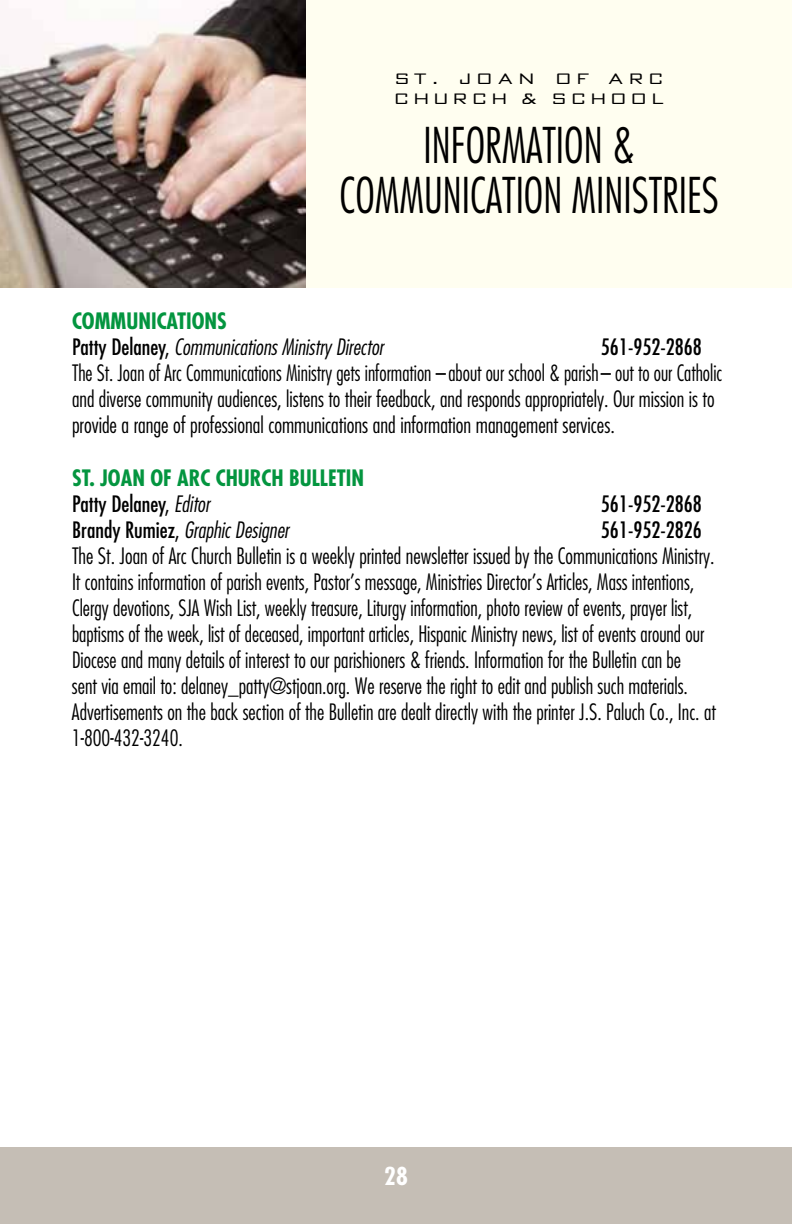
<style>
.page{position:relative;width:792px;height:1224px;background:#fff}
.page>*{position:absolute;margin:0;border:0;box-sizing:border-box;transform-origin:0 0}
.t1{font:300 condensed 48px/50px "Futura";color:#000;text-align:center;scale:.91 1}
.t2{font:700 condensed 24px "Futura";color:#fff}
.t3{font:300 condensed 22px/26px "Futura";color:#000}
.t4{font:300 condensed 22px/26px "Futura";color:#000;scale:.93 1}
.t5{font:italic 300 condensed 22px/26px "Futura";color:#000}
.t6{font:700 condensed 22px/26px "Futura";color:#03953f}
.t7{font:condensed 22px "Futura";color:#000}
.t8{font:15px/20px "Bank Gothic";letter-spacing:.36em;color:#000;text-align:right;scale:1.18 1}
.s1{font-weight:700;font-style:normal;color:#03953f}
.s2{font-weight:400;font-style:normal}
.s3{font-weight:400;color:#000}
.s4{font-weight:300;font-style:italic;color:#000}
</style>
<div class="page">
<div style="left:0;top:0;width:792px;height:288px;background:#fffef0"></div>
<img style="left:0;top:0;width:306px;height:288px">
<div style="left:0;top:1148px;width:792px;height:76px;background:#c5beb5"></div>
<p class="t8" style="left:395px;top:68px;width:229px">ARC<br>CHURCH &amp; SCHOOL</p>
<h1 class="t1" style="left:339px;top:120px;width:419px">INFORMATION &amp;<br>COMMUNICATION MINISTRIES</h1>
<p class="t8" style="left:396px;top:68px;width:118px">ST. JOAN</p>
<p class="t8" style="left:556px;top:68px;width:29px">O F</p>
<p class="t5" style="left:72px;top:308px;width:313px"><span class="s1">COMMUNICATIONS<br></span><span class="s2">Patty Delaney,</span> Communications Ministry Director</p>
<p class="t7" style="left:601px;top:334px;width:103px">561-952-2868</p>
<p class="t4" style="left:72px;top:360px;width:701px">The St. Joan of Arc Communications Ministry gets information – about our school &amp; parish– out to our Catholic and diverse community audiences, listens to their feedback, and responds appropriately. Our mission is to provide a range of professional communications and information management services.</p>
<p class="t6" style="left:72px;top:465px;width:294px">ST. JOAN OF ARC CHURCH BULLETIN<br><span class="s3">Patty Delaney,</span> <span class="s4">Editor</span></p>
<p class="t7" style="left:601px;top:491px;width:103px">561-952-2868</p>
<p class="t5" style="left:72px;top:517px;width:218px"><span class="s2">Brandy Rumiez,</span> Graphic Designer</p>
<p class="t7" style="left:601px;top:517px;width:103px">561-952-2826</p>
<p class="t3" style="left:72px;top:543px;width:645px">The St. Joan of Arc Church Bulletin is a weekly printed newsletter issued by the Communications Ministry.<br>It contains information of parish events, Pastor’s message, Ministries Director’s Articles, Mass intentions, Clergy devotions, SJA Wish List, weekly treasure, Liturgy information, photo review of events, prayer list, baptisms of the week, list of deceased, important articles, Hispanic Ministry news, list of events around our Diocese and many details of interest to our parishioners &amp; friends. Information for the Bulletin can be<br>sent via email to: delaney_patty@stjoan.org. We reserve the right to edit and publish such materials.<br>Advertisements on the back section of the Bulletin are dealt directly with the printer J.S. Paluch Co., Inc. at 1-800-432-3240.</p>
<p class="t2" style="left:384px;top:1161px;width:25px">28</p>
</div>
